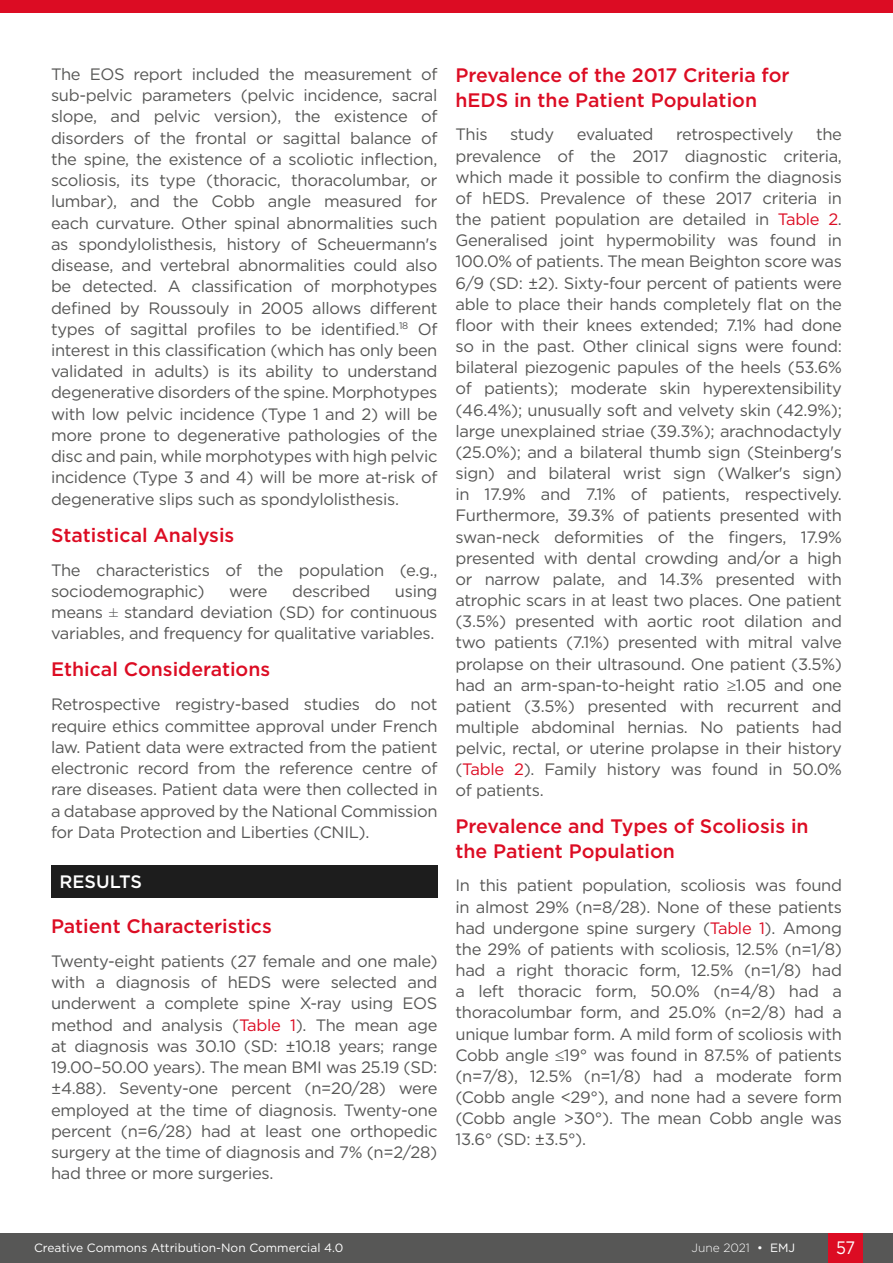
<style>
.page{position:relative;width:893px;height:1263px;background:#fff}
.page>*{position:absolute;margin:0;border:0;box-sizing:border-box;transform-origin:0 0}
.H2__Heading_2{font:500 19.5px/24.2px "Gotham";color:#dc0c23}
.H1__Heading_1{font:500 18px "Gotham";color:#fff}
.t1{font:18px "Gotham";color:#fff;scale:.9 1}
.Body_Text__Justifica{font:16.5px/21.1px "Gotham";letter-spacing:-.02em;color:#575756;text-align:justify}
.t2{font:12px "Gotham";color:#fff}
.t3{font:300 12px "Gotham";color:#fff}
.s1{font-family:"Times New Roman"}
.s2{color:#dc0c23}
.s3{font-weight:400}
</style>
<div class="page">
<div style="left:0;top:0;width:893px;height:13px;background:#dc0c23"></div>
<div style="left:0;top:1233px;width:893px;height:30px;background:#575756"></div>
<div style="left:829px;top:1233px;width:34px;height:30px;background:#dc0c23"></div>
<div style="left:51px;top:864px;width:386px;height:33px;background:#1d1d1d"></div>
<p class="Body_Text__Justifica" style="left:51px;top:63px;width:388px">The EOS report included the measurement of sub-pelvic parameters (pelvic incidence, sacral slope, and pelvic version), the existence of disorders of the frontal or sagittal balance of the spine, the existence of a scoliotic inflection, scoliosis, its type (thoracic, thoracolumbar, or lumbar), and the Cobb angle measured for each curvature. Other spinal abnormalities such as spondylolisthesis, history of Scheuermann's disease, and vertebral abnormalities could also be detected. A classification of morphotypes defined by Roussouly in 2005 allows different types of sagittal profiles to be identified.<sup>18</sup> Of interest in this classification (which has only been validated in adults) is its ability to understand degenerative disorders of the spine. Morphotypes with low pelvic incidence (Type 1 and 2) will be more prone to degenerative pathologies of the disc and pain, while morphotypes with high pelvic incidence (Type 3 and 4) will be more at-risk of degenerative slips such as spondylolisthesis.</p>
<p class="H2__Heading_2" style="left:51px;top:522px;width:185px">Statistical Analysis</p>
<p class="Body_Text__Justifica" style="left:51px;top:559px;width:388px">The characteristics of the population (e.g., sociodemographic)</p>
<p class="Body_Text__Justifica" style="left:229px;top:580px;width:40px">were</p>
<p class="Body_Text__Justifica" style="left:292px;top:580px;width:80px">described</p>
<p class="Body_Text__Justifica" style="left:51px;top:580px;width:388px;text-indent:344px">using means <span class="s1">±</span> standard deviation (SD) for continuous variables, and frequency for qualitative variables.</p>
<p class="H2__Heading_2" style="left:51px;top:657px;width:221px">Ethical Considerations</p>
<p class="Body_Text__Justifica" style="left:51px;top:693px;width:388px">Retrospective registry-based studies do not require ethics committee approval under French law. Patient data were extracted from the patient electronic record from the reference centre of rare diseases. Patient data were then collected in a database approved by the National Commission for Data Protection and Liberties (CNIL).</p>
<p class="H1__Heading_1" style="left:60px;top:869px;width:84px">RESULTS</p>
<p class="H2__Heading_2" style="left:51px;top:914px;width:222px">Patient Characteristics</p>
<p class="Body_Text__Justifica" style="left:51px;top:950px;width:388px">Twenty-eight patients (27 female and one male) with a diagnosis of hEDS were selected and underwent a complete spine X-ray using EOS method and analysis (<span class="s2">Table 1</span>). The mean age at diagnosis was 30.10 (SD: ±10.18 years; range 19.00–50.00 years). The mean BMI was 25.19 (SD: ±4.88). Seventy-one percent (n=20/28) were employed at the time of diagnosis. Twenty-one percent (n=6/28) had at least one orthopedic surgery at the time of diagnosis and 7% (n=2/28) had three or more surgeries.</p>
<p class="H2__Heading_2" style="left:455px;top:63px;width:336px">Prevalence of the 2017 Criteria for hEDS in the Patient Population</p>
<p class="Body_Text__Justifica" style="left:455px;top:124px;width:34px">This</p>
<p class="Body_Text__Justifica" style="left:510px;top:124px;width:46px">study</p>
<p class="Body_Text__Justifica" style="left:577px;top:124px;width:78px">evaluated</p>
<p class="Body_Text__Justifica" style="left:676px;top:124px;width:119px">retrospectively</p>
<p class="Body_Text__Justifica" style="left:455px;top:124px;width:388px;text-indent:361px">the prevalence of the 2017 diagnostic criteria, which made it possible to confirm the diagnosis of hEDS. Prevalence of these 2017 criteria in the patient population are detailed in <span class="s2">Table 2</span>.<br>Generalised joint hypermobility was found in 100.0% of patients. The mean Beighton score was 6/9 (SD: ±2). Sixty-four percent of patients were able to place their hands completely flat on the floor with their knees extended; 7.1% had done so in the past. Other clinical signs were found: bilateral piezogenic papules of the heels (53.6% of patients); moderate skin hyperextensibility (46.4%); unusually soft and velvety skin (42.9%); large unexplained striae (39.3%); arachnodactyly (25.0%); and a bilateral thumb sign (Steinberg's sign) and bilateral wrist sign (Walker's sign) in 17.9% and 7.1% of patients, respectively.<br>Furthermore, 39.3% of patients presented with swan-neck deformities of the fingers, 17.9% presented with dental crowding and/or a high or narrow palate, and 14.3% presented with atrophic scars in at least two places. One patient (3.5%) presented with aortic root dilation and two patients (7.1%) presented with mitral valve prolapse on their ultrasound. One patient (3.5%) had an arm-span-to-height ratio ≥1.05 and one patient (3.5%) presented with recurrent and multiple abdominal hernias. No patients had pelvic, rectal, or uterine prolapse in their history (<span class="s2">Table 2</span>). Family history was found in 50.0% of patients.</p>
<p class="H2__Heading_2" style="left:455px;top:814px;width:355px">Prevalence and Types of Scoliosis in the Patient Population</p>
<p class="Body_Text__Justifica" style="left:455px;top:875px;width:388px">In this patient population, scoliosis was found in almost 29% (n=8/28). None of these patients had undergone spine surgery (<span class="s2">Table 1</span>). Among the 29% of patients with scoliosis, 12.5% (n=1/8) had a right thoracic form, 12.5% (n=1/8) had a left thoracic form, 50.0% (n=4/8) had a thoracolumbar form, and 25.0% (n=2/8) had a unique lumbar form. A mild form of scoliosis with Cobb angle ≤19° was found in 87.5% of patients (n=7/8), 12.5% (n=1/8) had a moderate form (Cobb angle &lt;29°), and none had a severe form (Cobb angle &gt;30°). The mean Cobb angle was 13.6° (SD: ±3.5°).</p>
<p class="t2" style="left:34px;top:1240px;width:311px">Creative Commons Attribution-Non Commercial 4.0</p>
<p class="t3" style="left:691px;top:1240px;width:105px">June 2021 <span class="s3">• EMJ</span></p>
<p class="t1" style="left:836px;top:1236px;width:22px">57</p>
</div>
